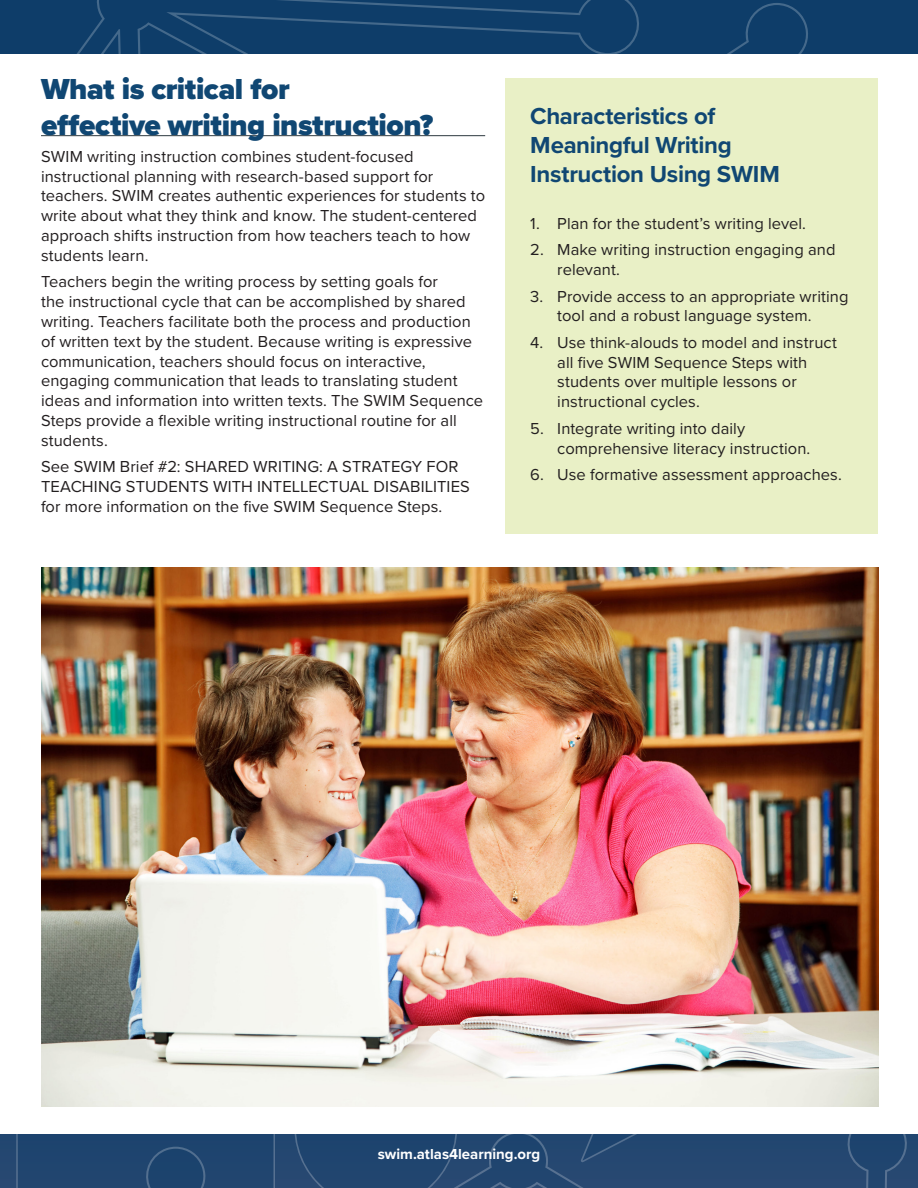
<style>
.page{position:relative;width:918px;height:1188px;background:#fff}
.page>*{position:absolute;margin:0;border:0;box-sizing:border-box;transform-origin:0 0}
.Heading{font:900 30px/36px "Proxima Nova";letter-spacing:-.015em;color:#104773}
.Subhead{font:700 24px/28.8px "Proxima Nova";letter-spacing:-.015em;color:#104773}
.Paragraph{font:16.5px/19.8px "Proxima Nova";letter-spacing:.005em;color:#231f20}
.t1{font:700 15px "Proxima Nova";color:#fff}
</style>
<div class="page">
<hr style="left:41px;top:135px;width:444px;height:1px;background:#2d393f">
<img style="left:41px;top:567px;width:837px;height:539px">
<div style="left:505px;top:78px;width:373px;height:456px;background:#e9f0c6"></div>
<div style="left:0;top:1134px;width:903px;height:54px;background:#21466f"></div>
<svg style="left:0;top:0;width:904px;height:54px;background:#103f6a"></svg>
<p class="Heading" style="left:41px;top:71px;width:394px">What is critical for<br>effective writing instruction?</p>
<p class="Paragraph" style="left:41px;top:146px;width:446px">SWIM writing instruction combines student-focused instructional planning with research-based support for teachers. SWIM creates authentic experiences for students to write about what they think and know. The student-centered approach shifts instruction from how teachers teach to how students learn.</p>
<p class="Paragraph" style="left:41px;top:271px;width:444px">Teachers begin the writing process by setting goals for<br>the instructional cycle that can be accomplished by shared writing. Teachers facilitate both the process and production of written text by the student. Because writing is expressive communication, teachers should focus on interactive, engaging communication that leads to translating student ideas and information into written texts. The SWIM Sequence Steps provide a flexible writing instructional routine for all students.</p>
<p class="Paragraph" style="left:41px;top:456px;width:430px">See SWIM Brief #2: SHARED WRITING: A STRATEGY FOR<br>TEACHING STUDENTS WITH INTELLECTUAL DISABILITIES for more information on the five SWIM Sequence Steps.</p>
<p class="Subhead" style="left:530px;top:101px;width:251px">Characteristics of<br>Meaningful Writing<br>Instruction Using SWIM</p>
<p class="Paragraph" style="left:530px;top:213px;width:277px">1. Plan for the student’s writing level.</p>
<p class="Paragraph" style="left:557px;top:239px;width:280px;text-indent:-27px">2. Make writing instruction engaging and relevant.</p>
<p class="Paragraph" style="left:530px;top:285px;width:320px;text-align:center">3. Provide access to an appropriate writing tool and a robust language system.</p>
<p class="Paragraph" style="left:557px;top:332px;width:281px;text-indent:-27px">4. Use think-alouds to model and instruct all five SWIM Sequence Steps with students over multiple lessons or instructional cycles.</p>
<p class="Paragraph" style="left:557px;top:418px;width:255px;text-indent:-27px">5. Integrate writing into daily comprehensive literacy instruction.</p>
<p class="Paragraph" style="left:530px;top:464px;width:313px">6. Use formative assessment approaches.</p>
<p class="t1" style="left:378px;top:1143px;width:164px">swim.atlas4learning.org</p>
</div>
